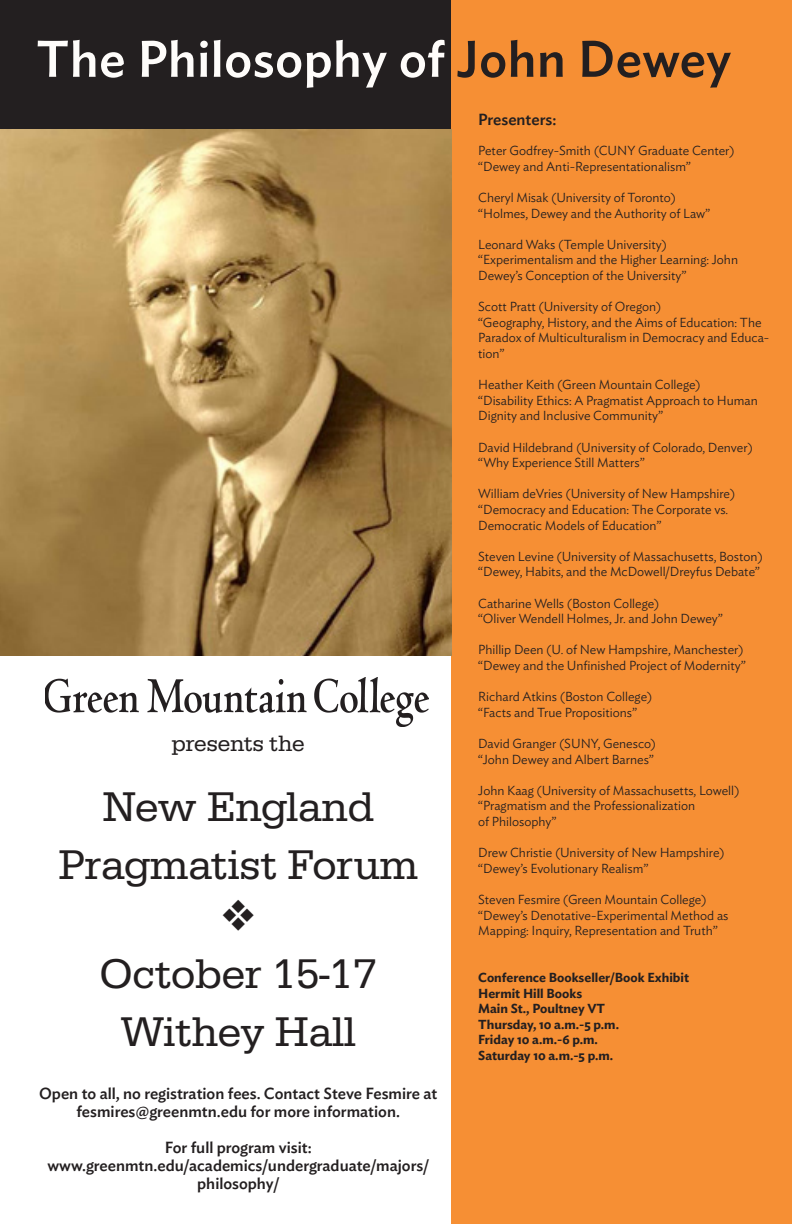
<style>
.page{position:relative;width:792px;height:1224px;background:#fff}
.page>*{position:absolute;margin:0;border:0;box-sizing:border-box;transform-origin:0 0}
.t1{font:500 51px "Ideal Sans";letter-spacing:.01em;color:#fefcfa}
.t2{font:43px/58px "Serifa";color:#231f20;text-align:center}
.t3{font:23px "Serifa";color:#231f20}
.t4{font:500 16px/18px "Ideal Sans";color:#231f20;text-align:center}
.t5{font:300 13px/15.6px "Ideal Sans";color:#231f20}
.t6{font:600 13px/15.6px "Ideal Sans";color:#231f20}
.s1{color:#231f20}
</style>
<div class="page">
<div style="left:0;top:0;width:452px;height:130px;background:#231f20"></div>
<div style="left:452px;top:0;width:340px;height:1224px;background:#f68f34"></div>
<img style="left:0;top:130px;width:452px;height:525px">
<img style="left:45px;top:677px;width:383px;height:50px">
<h1 class="t1" style="left:36px;top:20px;width:696px">The Philosophy of <span class="s1">John Dewey</span></h1>
<h3 class="t3" style="left:172px;top:730px;width:134px">presents the</h3>
<h2 class="t2" style="left:58px;top:778px;width:361px">New England<br>Pragmatist Forum</h2>
<h2 class="t2" style="left:100px;top:945px;width:278px">October 15-17<br>Withey Hall</h2>
<p class="t4" style="left:39px;top:1083px;width:400px">Open to all, no registration fees. Contact Steve Fesmire at fesmires@greenmtn.edu for more information.</p>
<p class="t4" style="left:48px;top:1137px;width:383px">For full program visit: www.greenmtn.edu/academics/undergraduate/majors/ philosophy/</p>
<p class="t4" style="left:478px;top:109px;width:80px">Presenters:</p>
<p class="t5" style="left:478px;top:142px;width:258px">Peter Godfrey-Smith (CUNY Graduate Center) “Dewey and Anti-Representationalism”</p>
<p class="t5" style="left:478px;top:188px;width:233px">Cheryl Misak (University of Toronto) “Holmes, Dewey and the Authority of Law”</p>
<p class="t5" style="left:478px;top:235px;width:261px">Leonard Waks (Temple University) “Experimentalism and the Higher Learning: John<br>Dewey’s Conception of the University”</p>
<p class="t5" style="left:478px;top:298px;width:293px">Scott Pratt (University of Oregon)<br>“Geography, History, and the Aims of Education: The Paradox of Multiculturalism in Democracy and Educa&shy;tion”</p>
<p class="t5" style="left:478px;top:376px;width:281px">Heather Keith (Green Mountain College) “Disability Ethics: A Pragmatist Approach to Human<br>Dignity and Inclusive Community”</p>
<p class="t5" style="left:478px;top:438px;width:276px">David Hildebrand (University of Colorado, Denver) “Why Experience Still Matters”</p>
<p class="t5" style="left:478px;top:485px;width:258px">William deVries (University of New Hampshire) “Democracy and Education: The Corporate vs.<br>Democratic Models of Education”</p>
<p class="t5" style="left:478px;top:547px;width:286px">Steven Levine (University of Massachusetts, Boston) “Dewey, Habits, and the McDowell/Dreyfus Debate”</p>
<p class="t5" style="left:478px;top:594px;width:246px">Catharine Wells (Boston College)<br>“Oliver Wendell Holmes, Jr. and John Dewey”</p>
<p class="t5" style="left:478px;top:641px;width:269px">Phillip Deen (U. of New Hampshire, Manchester) “Dewey and the Unfinished Project of Modernity”</p>
<p class="t5" style="left:478px;top:688px;width:176px">Richard Atkins (Boston College) “Facts and True Propositions”</p>
<p class="t5" style="left:478px;top:734px;width:179px">David Granger (SUNY, Genesco) “John Dewey and Albert Barnes”</p>
<p class="t5" style="left:478px;top:781px;width:263px">John Kaag (University of Massachusetts, Lowell) “Pragmatism and the Professionalization<br>of Philosophy”</p>
<p class="t5" style="left:478px;top:844px;width:248px">Drew Christie (University of New Hampshire) “Dewey’s Evolutionary Realism”</p>
<p class="t5" style="left:478px;top:890px;width:252px">Steven Fesmire (Green Mountain College) “Dewey’s Denotative-Experimental Method as<br>Mapping: Inquiry, Representation and Truth”</p>
<p class="t6" style="left:478px;top:969px;width:212px">Conference Bookseller/Book Exhibit<br>Hermit Hill Books<br>Main St., Poultney VT<br>Thursday, 10 a.m.-5 p.m.<br>Friday 10 a.m.-6 p.m.<br>Saturday 10 a.m.-5 p.m.</p>
</div>
